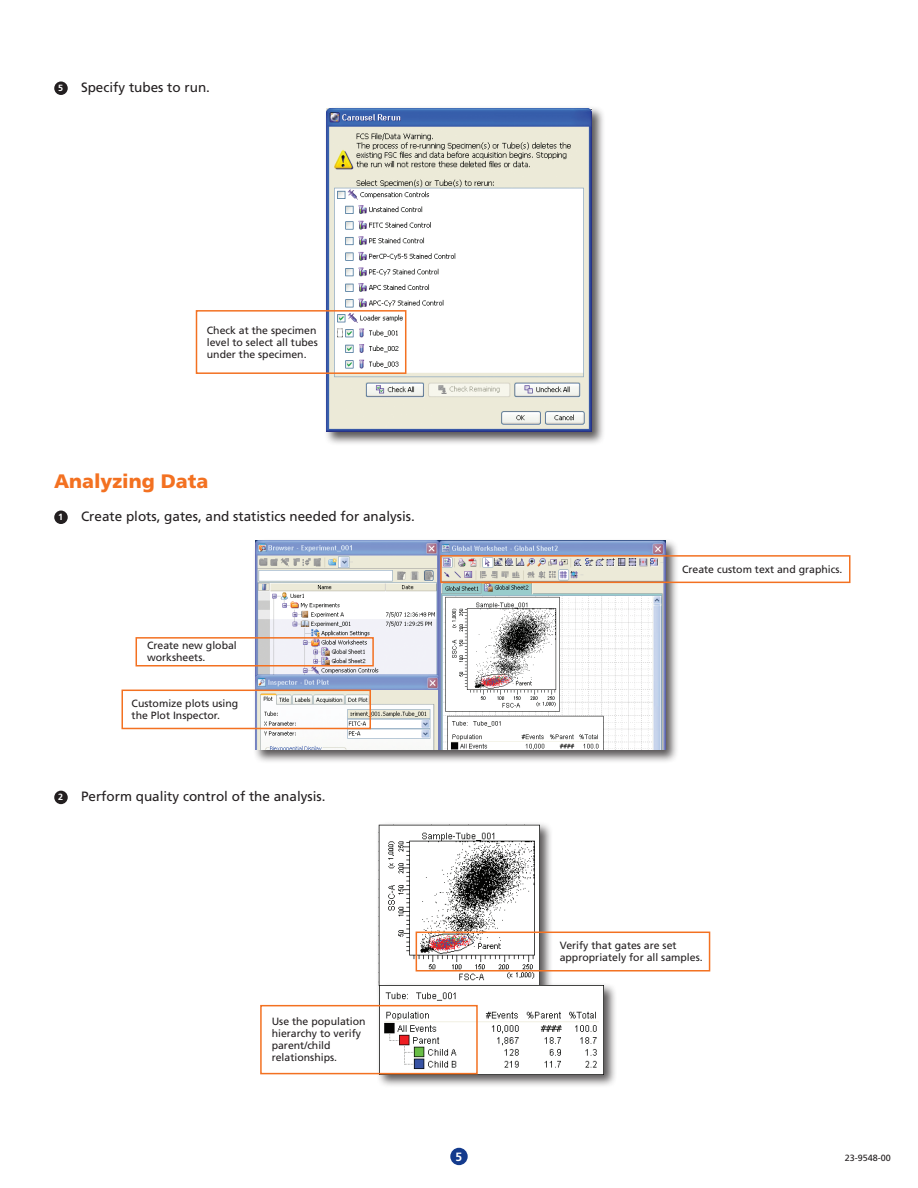
<style>
.page{position:relative;width:918px;height:1188px;background:#fff}
.page>*{position:absolute;margin:0;border:0;box-sizing:border-box;transform-origin:0 0}
.t1{font:900 19.5px "Frutiger";color:#f37121}
.t2{font:13.5px "Frutiger";color:#231f20}
.t3{font:700 12px "Frutiger";color:#fff}
.t4{font:10.5px/12px "Frutiger";color:#231f20}
.t5{font:9px "Frutiger";color:#231f20}
.t6{font:700 9px "Frutiger";color:#fff}
</style>
<div class="page">
<div style="left:253px;top:538px;width:466px;height:232px;background:#231f20;opacity:.75"></div>
<img style="left:255px;top:541px;width:410px;height:209px">
<div style="left:136px;top:637px;width:238px;height:30px;border:2px solid #f37121"></div>
<div style="left:122px;top:690px;width:249px;height:39px;border:2px solid #f37121"></div>
<div style="left:440px;top:555px;width:410px;height:28px;border:2px solid #f37121"></div>
<div style="left:375px;top:821px;width:324px;height:223px;background:#231f20;opacity:.75"></div>
<img style="left:378px;top:824px;width:162px;height:158px">
<div style="left:376px;top:982px;width:369px;height:203px;background:#231f20;opacity:.75"></div>
<img style="left:379px;top:985px;width:225px;height:90px">
<div style="left:416px;top:932px;width:294px;height:40px;border:2px solid #f37121"></div>
<div style="left:260px;top:1005px;width:218px;height:69px;border:2px solid #f37121"></div>
<div style="left:323px;top:105px;width:508px;height:347px;background:#231f20;opacity:.75"></div>
<img style="left:326px;top:108px;width:266px;height:324px">
<div style="left:196px;top:310px;width:210px;height:64px;border:2px solid #f37121"></div>
<div style="left:450px;top:1148px;width:18px;height:17px;background:#143b8d;border-radius:50%"></div>
<div style="left:54px;top:81px;width:14px;height:14px;background:#231f20;border-radius:50%"></div>
<div style="left:54px;top:511px;width:14px;height:13px;background:#231f20;border-radius:50%"></div>
<div style="left:54px;top:791px;width:14px;height:13px;background:#231f20;border-radius:50%"></div>
<p class="t6" style="left:58px;top:83px;width:7px">5</p>
<p class="t2" style="left:81px;top:79px;width:131px">Specify tubes to run.</p>
<p class="t4" style="left:207px;top:324px;width:111px">Check at the specimen</p>
<p class="t4" style="left:207px;top:336px;width:112px">level to select all tubes</p>
<p class="t4" style="left:207px;top:348px;width:101px">under the specimen.</p>
<p class="t1" style="left:54px;top:469px;width:156px">Analyzing Data</p>
<p class="t2" style="left:81px;top:508px;width:335px">Create plots, gates, and statistics needed for analysis.</p>
<p class="t6" style="left:58px;top:512px;width:7px">1</p>
<p class="t4" style="left:147px;top:639px;width:91px">Create new global worksheets.</p>
<p class="t4" style="left:132px;top:697px;width:108px">Customize plots using the Plot Inspector.</p>
<p class="t6" style="left:58px;top:792px;width:7px">2</p>
<p class="t2" style="left:81px;top:788px;width:246px">Perform quality control of the analysis.</p>
<p class="t4" style="left:272px;top:1016px;width:95px">Use the population hierarchy to verify</p>
<p class="t4" style="left:272px;top:1040px;width:60px">parent/child</p>
<p class="t4" style="left:272px;top:1052px;width:67px">relationships.</p>
<p class="t3" style="left:456px;top:1150px;width:8px">5</p>
<p class="t4" style="left:682px;top:564px;width:162px">Create custom text and graphics.</p>
<p class="t4" style="left:560px;top:939px;width:118px">Verify that gates are set</p>
<p class="t4" style="left:560px;top:951px;width:144px">appropriately for all samples.</p>
<p class="t5" style="left:845px;top:1153px;width:48px">23-9548-00</p>
</div>
